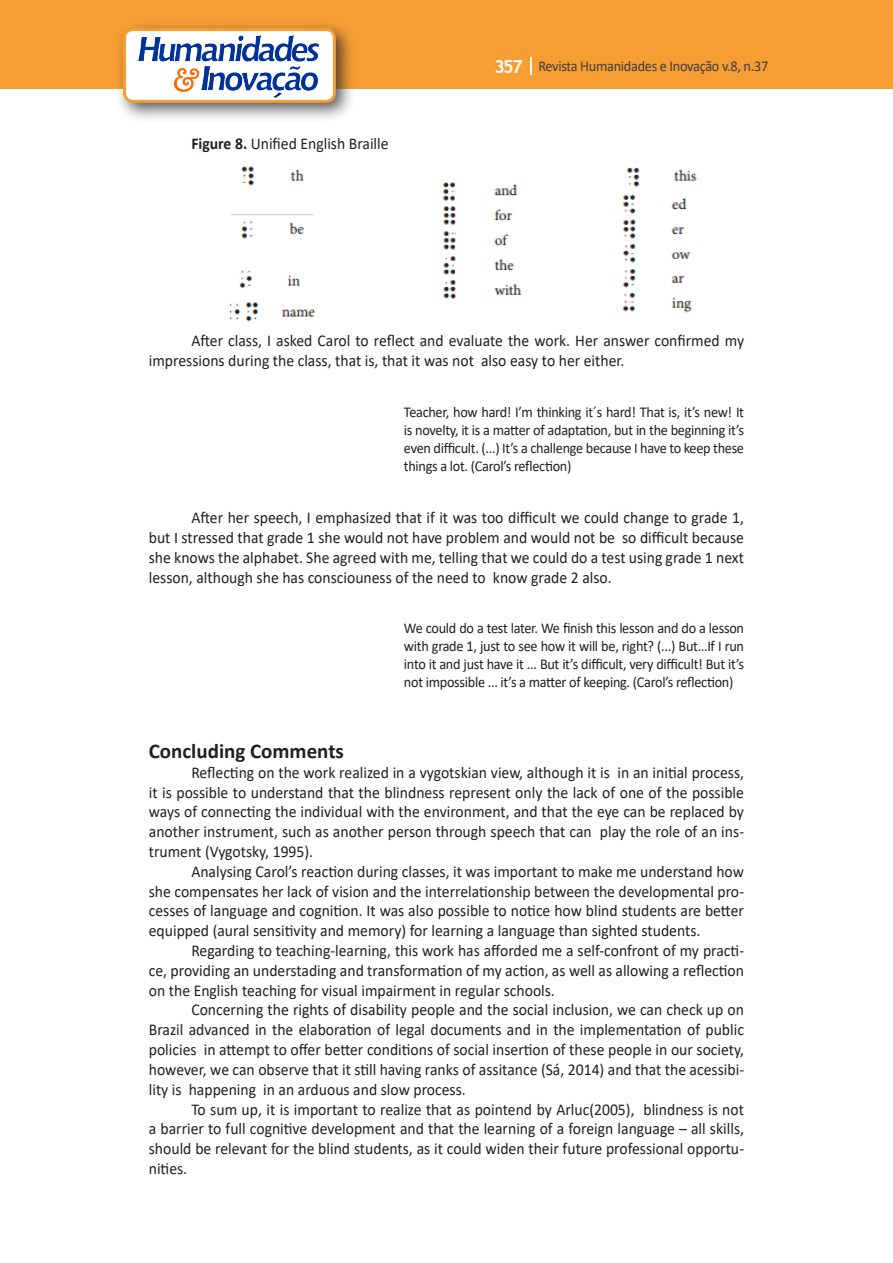
<style>
.page{position:relative;width:893px;height:1263px;background:#fff}
.page>*{position:absolute;margin:0;border:0;box-sizing:border-box;transform-origin:0 0}
.Titulo_2{font:700 21px "Calibri";color:#231f20}
.Texto{font:16.5px/19.8px "Calibri";color:#231f20;text-align:justify;scale:.95 1}
.citacao{font:15px/18px "Calibri";letter-spacing:-.02em;color:#231f20;text-align:justify;scale:.95 1}
.t1{font:15px "Calibri";letter-spacing:-.02em;color:#3e3e3f;scale:.95 1}
.s1{font-weight:700}
.s2{font-family:"Trebuchet MS";font-weight:700;font-size:18px;color:#fff}
</style>
<div class="page">
<div style="left:0;top:0;width:893px;height:88px;background:#f69e34"></div>
<svg style="left:530px;top:57px;width:2px;height:18px"></svg>
<div style="left:115px;top:20px;width:241px;height:103px;background:#231f20;opacity:.75"></div>
<div style="left:125px;top:30px;width:209px;height:71px;background:#fff;border-radius:9px"></div>
<img style="left:138px;top:35px;width:181px;height:62px">
<div style="left:123px;top:28px;width:213px;height:75px;border:3px solid #f69e34;border-radius:9px"></div>
<img style="left:241px;top:166px;width:63px;height:20px">
<img style="left:231px;top:214px;width:82px;height:25px">
<img style="left:239px;top:270px;width:62px;height:19px">
<img style="left:229px;top:302px;width:87px;height:20px">
<img style="left:442px;top:182px;width:80px;height:117px">
<img style="left:626px;top:167px;width:71px;height:20px">
<img style="left:622px;top:194px;width:70px;height:119px">
<p class="Texto" style="left:191px;top:133px;width:209px"><span class="s1">Figure 8.</span> Unified English Braille</p>
<p class="t1" style="left:495px;top:56px;width:290px"><span class="s2">357</span> Revista Humanidades e Inovação v.8, n.37</p>
<p class="Texto" style="left:149px;top:331px;width:628px;text-indent:43px">After class, I asked Carol to reflect and evaluate the work. Her answer confirmed my impressions during the class, that is, that it was not also easy to her either.</p>
<p class="citacao" style="left:404px;top:402px;width:359px">Teacher, how hard! I’m thinking it´s hard! That is, it’s new! It is novelty, it is a matter of adaptation, but in the beginning it’s even difficult. (...) It’s a challenge because I have to keep these things a lot. (Carol’s reflection)</p>
<p class="Texto" style="left:149px;top:507px;width:628px;text-indent:43px">After her speech, I emphasized that if it was too difficult we could change to grade 1, but I stressed that grade 1 she would not have problem and would not be so difficult because she knows the alphabet. She agreed with me, telling that we could do a test using grade 1 next lesson, although she has consciouness of the need to know grade 2 also.</p>
<p class="citacao" style="left:404px;top:619px;width:359px">We could do a test later. We finish this lesson and do a lesson with grade 1, just to see how it will be, right? (...) But…If I run into it and just have it ... But it’s difficult, very difficult! But it’s not impossible ... it’s a matter of keeping. (Carol’s reflection)</p>
<p class="Titulo_2" style="left:149px;top:736px;width:197px">Concluding Comments</p>
<p class="Texto" style="left:149px;top:762px;width:628px;text-indent:43px">Reflecting on the work realized in a vygotskian view, although it is in an initial process, it is possible to understand that the blindness represent only the lack of one of the possible ways of connecting the individual with the environment, and that the eye can be replaced by another instrument, such as another person through speech that can play the role of an ins&shy;trument (Vygotsky, 1995).</p>
<p class="Texto" style="left:149px;top:861px;width:628px;text-indent:43px">Analysing Carol’s reaction during classes, it was important to make me understand how she compensates her lack of vision and the interrelationship between the developmental pro&shy;cesses of language and cognition. It was also possible to notice how blind students are better equipped (aural sensitivity and memory) for learning a language than sighted students.</p>
<p class="Texto" style="left:149px;top:940px;width:628px;text-indent:43px">Regarding to teaching-learning, this work has afforded me a self-confront of my practi&shy;ce, providing an understading and transformation of my action, as well as allowing a reflection on the English teaching for visual impairment in regular schools.</p>
<p class="Texto" style="left:149px;top:1000px;width:628px;text-indent:43px">Concerning the rights of disability people and the social inclusion, we can check up on Brazil advanced in the elaboration of legal documents and in the implementation of public policies in attempt to offer better conditions of social insertion of these people in our society, however, we can observe that it still having ranks of assitance (Sá, 2014) and that the acessibi&shy;lity is happening in an arduous and slow process.</p>
<p class="Texto" style="left:149px;top:1099px;width:628px;text-indent:43px">To sum up, it is important to realize that as pointend by Arluc(2005), blindness is not a barrier to full cognitive development and that the learning of a foreign language – all skills, should be relevant for the blind students, as it could widen their future professional opportu&shy;nities.</p>
</div>
